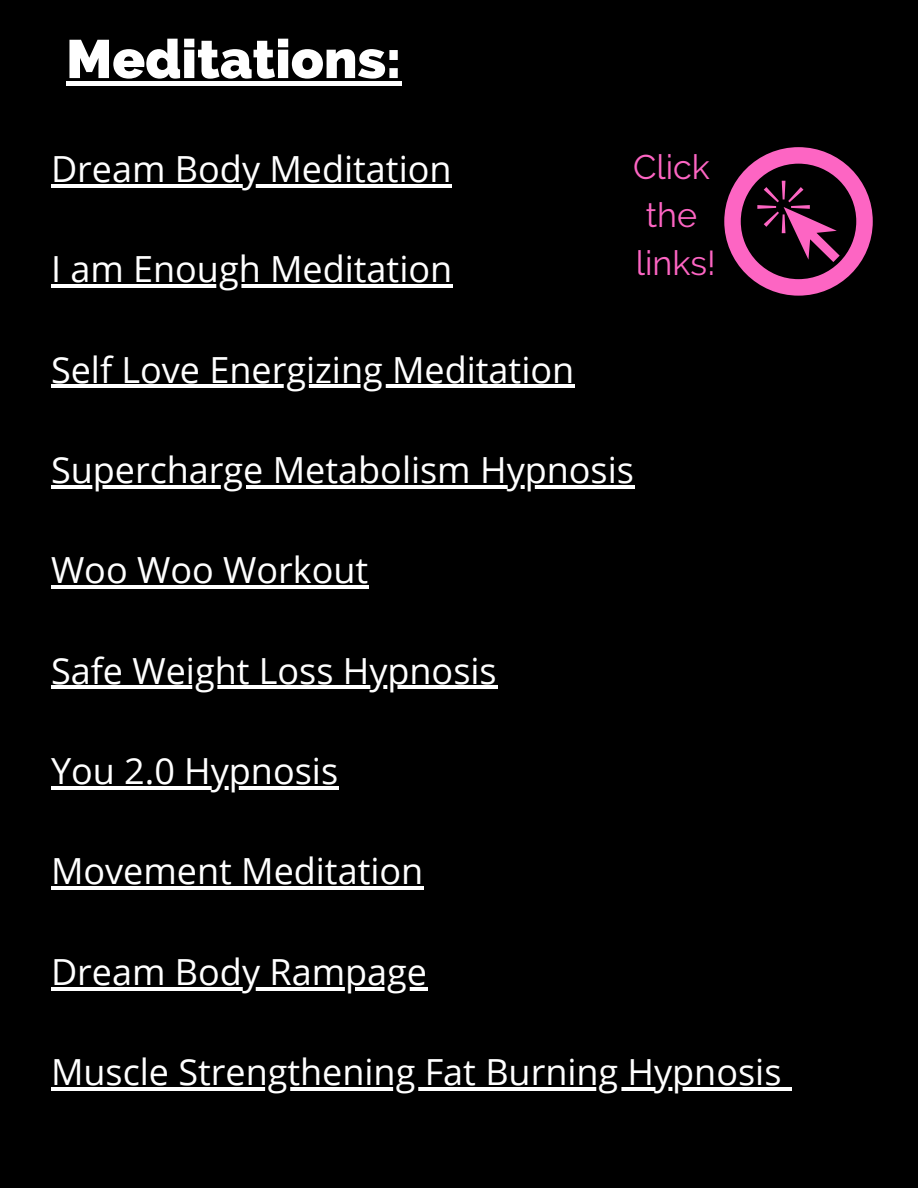
<style>
.page{position:relative;width:918px;height:1188px;background:#000}
.page>*{position:absolute;margin:0;border:0;box-sizing:border-box;transform-origin:0 0}
.t1{font:800 54px "Raleway";color:#fff}
.t2{font:36px "Open Sans";color:#fff}
.t3{font:34.05px/47.7px "Raleway";color:#fd65c3}
</style>
<div class="page">
<svg style="left:724px;top:147px;width:149px;height:149px"></svg>
<div style="left:66px;top:81px;width:335px;height:5px;background:#fff"></div>
<hr style="left:51px;top:184px;width:401px;height:3px;background:#fff">
<hr style="left:51px;top:284px;width:402px;height:4px;background:#fff">
<hr style="left:51px;top:385px;width:524px;height:3px;background:#fff">
<hr style="left:51px;top:485px;width:584px;height:3px;background:#fff">
<hr style="left:51px;top:585px;width:318px;height:4px;background:#fff">
<hr style="left:51px;top:686px;width:446px;height:3px;background:#fff">
<hr style="left:51px;top:786px;width:288px;height:4px;background:#fff">
<hr style="left:51px;top:887px;width:373px;height:3px;background:#fff">
<hr style="left:51px;top:987px;width:376px;height:3px;background:#fff">
<hr style="left:51px;top:1087px;width:731px;height:4px;background:#fff">
<hr style="left:782px;top:1087px;width:10px;height:4px;background:#fff">
<h1 class="t1" style="left:66px;top:27px;width:337px">Meditations:</h1>
<p class="t2" style="left:51px;top:143px;width:402px">Dream Body Meditation</p>
<p class="t2" style="left:51px;top:244px;width:403px">I am Enough Meditation</p>
<p class="t2" style="left:51px;top:344px;width:525px">Self Love Energizing Meditation</p>
<p class="t3" style="left:633px;top:143px;width:84px">Click the links!</p>
<p class="t2" style="left:51px;top:444px;width:585px">Supercharge Metabolism Hypnosis</p>
<p class="t2" style="left:51px;top:545px;width:319px">Woo Woo Workout</p>
<p class="t2" style="left:51px;top:645px;width:447px">Safe Weight Loss Hypnosis</p>
<p class="t2" style="left:51px;top:745px;width:289px">You 2.0 Hypnosis</p>
<p class="t2" style="left:51px;top:846px;width:374px">Movement Meditation</p>
<p class="t2" style="left:51px;top:946px;width:378px">Dream Body Rampage</p>
<p class="t2" style="left:51px;top:1047px;width:732px">Muscle Strengthening Fat Burning Hypnosis</p>
</div>
